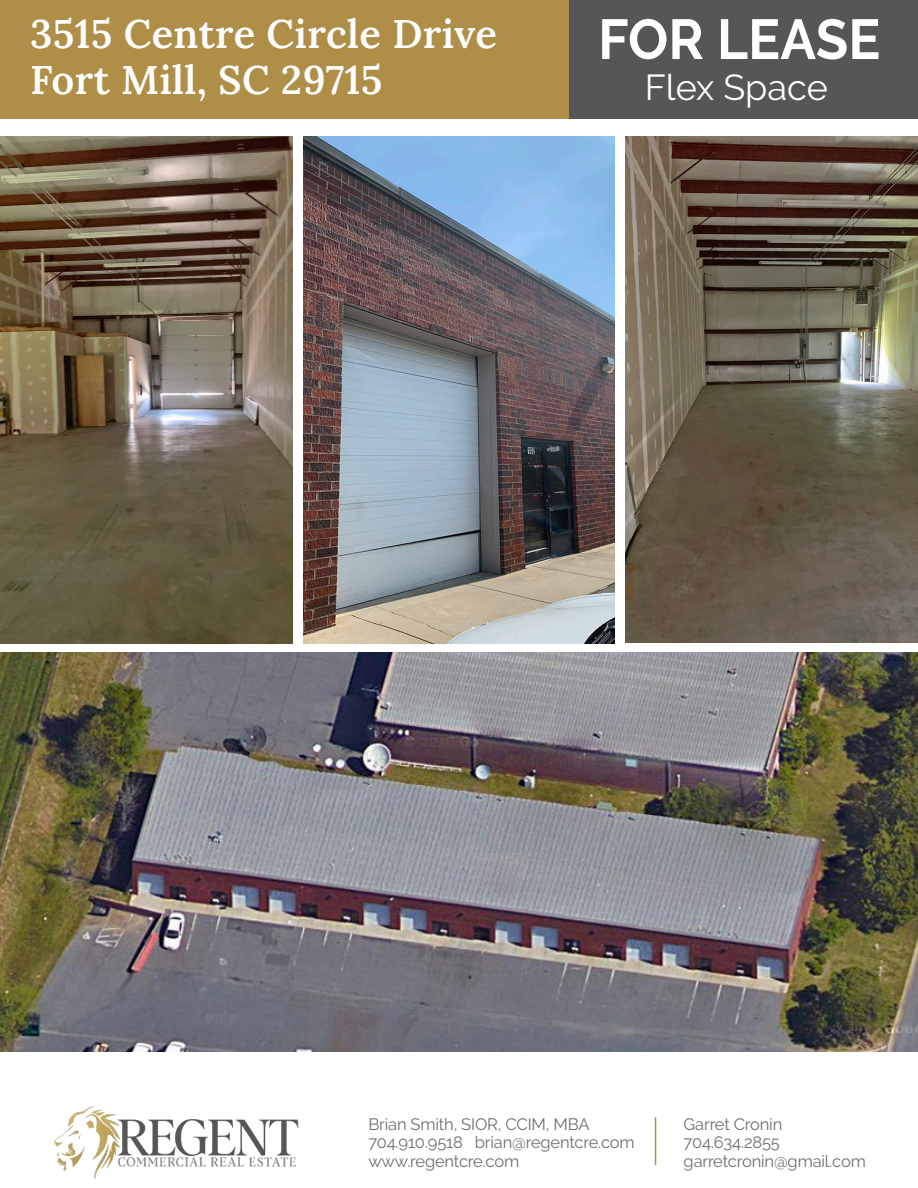
<style>
.page{position:relative;width:918px;height:1188px;background:#fff}
.page>*{position:absolute;margin:0;border:0;box-sizing:border-box;transform-origin:0 0}
.t1{font:700 56.25px "Raleway";letter-spacing:.005em;color:#fff;scale:.94 1}
.t2{font:39.9px/46.5px "Lora";letter-spacing:.01em;color:#fff}
.t3{font:36px "Raleway";color:#fff}
.t4{font:16.5px/18.5px "Raleway";letter-spacing:-.01em;color:#6d6f72}
</style>
<div class="page">
<div style="left:0;top:0;width:918px;height:119px;background:#af8f48"></div>
<img style="left:54px;top:1106px;width:245px;height:73px">
<hr style="left:655px;top:1117px;width:1px;height:48px;background:#af8f48">
<img style="left:304px;top:136px;width:310px;height:508px">
<img style="left:625px;top:136px;width:293px;height:506px">
<img style="left:0;top:136px;width:293px;height:508px">
<img style="left:0;top:652px;width:918px;height:400px">
<div style="left:569px;top:0;width:349px;height:119px;background:#565656"></div>
<h2 class="t2" style="left:30px;top:8px;width:468px">3515 Centre Circle Drive<br>Fort Mill, SC 29715</h2>
<p class="t1" style="left:598px;top:7px;width:302px">FOR LEASE</p>
<p class="t3" style="left:645px;top:67px;width:185px">Flex Space</p>
<p class="t4" style="left:368px;top:1115px;width:268px">Brian Smith, SIOR, CCIM, MBA<br>704.910.9518 brian@regentcre.com www.regentcre.com</p>
<p class="t4" style="left:684px;top:1114px;width:184px">Garret Cronin<br>704.634.2855 garretcronin@gmail.com</p>
</div>
